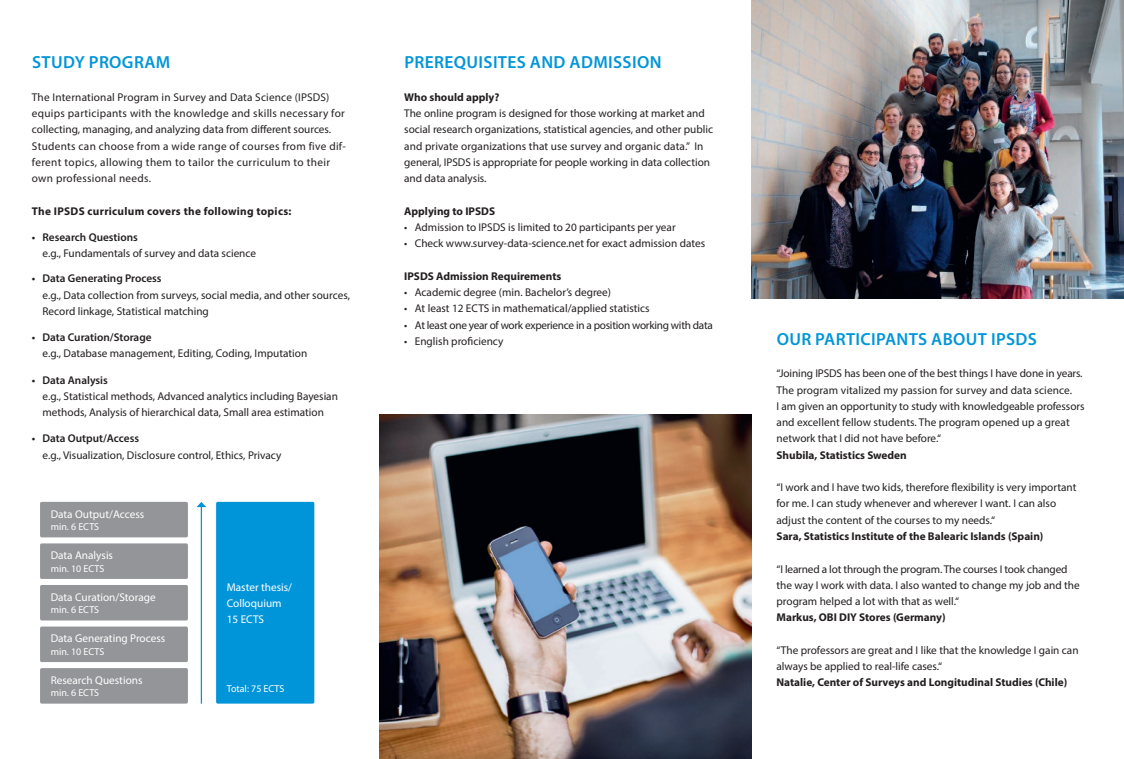
<style>
.page{position:relative;width:1124px;height:759px;background:#fff}
.page>*{position:absolute;margin:0;border:0;box-sizing:border-box;transform-origin:0 0}
.t1{font:600 17.5px "Myriad Pro";letter-spacing:.02em;color:#0095d9}
.t2{font:11.25px/16.2px "Myriad Pro";color:#231f20}
.t3{font:11.25px/16.2px "Myriad Pro";letter-spacing:.025em;color:#231f20}
.t4{font:700 11.25px "Myriad Pro";color:#231f20}
.t5{font:11.25px/16.2px "Myriad Pro";color:#fff}
.t6{font:600 11.25px "Myriad Pro";color:#231f20}
.t7{font:11.25px "Myriad Pro";letter-spacing:-.025em;color:#231f20}
.t8{font:700 11.25px "Myriad Pro";letter-spacing:.025em;color:#231f20}
.t9{font:10px "Myriad Pro";color:#fff}
</style>
<div class="page">
<img style="left:751px;top:0;width:372px;height:299px">
<img style="left:379px;top:415px;width:372px;height:343px">
<div style="left:40px;top:501px;width:148px;height:36px;background:#939598;border-radius:2px"></div>
<div style="left:216px;top:501px;width:98px;height:202px;background:#0095d9;border-radius:2px"></div>
<div style="left:40px;top:543px;width:148px;height:35px;background:#939598;border-radius:2px"></div>
<div style="left:40px;top:584px;width:148px;height:36px;background:#939598;border-radius:2px"></div>
<div style="left:40px;top:626px;width:148px;height:35px;background:#939598;border-radius:2px"></div>
<div style="left:40px;top:667px;width:148px;height:36px;background:#939598;border-radius:2px"></div>
<hr style="left:201px;top:506px;width:1px;height:197px;background:#0095d9">
<svg style="left:196px;top:502px;width:10px;height:5px"></svg>
<h1 class="t1" style="left:32px;top:51px;width:140px">STUDY PROGRAM</h1>
<h1 class="t1" style="left:404px;top:51px;width:258px">PREREQUISITES AND ADMISSION</h1>
<p class="t4" style="left:404px;top:90px;width:97px">Who should apply?</p>
<p class="t2" style="left:404px;top:105px;width:310px">The online program is designed for those working at market and social research organizations, statistical agencies, and other public and private organizations that use survey and organic data.” In general, IPSDS is appropriate for people working in data collection and data analysis.</p>
<p class="t4" style="left:404px;top:203px;width:92px">Applying to IPSDS</p>
<p class="t2" style="left:404px;top:219px;width:273px">• Admission to IPSDS is limited to 20 participants per year</p>
<p class="t2" style="left:404px;top:235px;width:302px">• Check www.survey-data-science.net for exact admission dates</p>
<p class="t4" style="left:404px;top:268px;width:159px">IPSDS Admission Requirements</p>
<p class="t2" style="left:404px;top:284px;width:208px">• Academic degree (min. Bachelor’s degree)</p>
<p class="t2" style="left:404px;top:300px;width:247px">• At least 12 ECTS in mathematical/applied statistics</p>
<p class="t7" style="left:404px;top:318px;width:310px">• At least one year of work experience in a position working with data</p>
<p class="t2" style="left:404px;top:332px;width:101px">• English proficiency</p>
<p class="t3" style="left:32px;top:89px;width:315px">The International Program in Survey and Data Science (IPSDS) equips participants with the knowledge and skills necessary for collecting, managing, and analyzing data from different sources.<br>Students can choose from a wide range of courses from five dif&shy;ferent topics, allowing them to tailor the curriculum to their own professional needs.</p>
<p class="t8" style="left:32px;top:203px;width:261px">The IPSDS curriculum covers the following topics:</p>
<p class="t6" style="left:32px;top:230px;width:107px">• Research Questions</p>
<p class="t2" style="left:43px;top:245px;width:215px">e.g., Fundamentals of survey and data science</p>
<p class="t6" style="left:32px;top:271px;width:131px">• Data Generating Process</p>
<p class="t2" style="left:43px;top:286px;width:309px">e.g., Data collection from surveys, social media, and other sources,<br>Record linkage, Statistical matching</p>
<p class="t6" style="left:32px;top:330px;width:121px">• Data Curation/Storage</p>
<p class="t2" style="left:43px;top:345px;width:266px">e.g., Database management, Editing, Coding, Imputation</p>
<p class="t6" style="left:32px;top:372px;width:77px">• Data Analysis</p>
<p class="t2" style="left:43px;top:387px;width:297px">e.g., Statistical methods, Advanced analytics including Bayesian methods, Analysis of hierarchical data, Small area estimation</p>
<p class="t6" style="left:32px;top:431px;width:109px">• Data Output/Access</p>
<p class="t2" style="left:43px;top:446px;width:240px">e.g., Visualization, Disclosure control, Ethics, Privacy</p>
<p class="t5" style="left:51px;top:505px;width:95px">Data Output/Access</p>
<p class="t9" style="left:51px;top:520px;width:50px">min. 6 ECTS</p>
<p class="t5" style="left:51px;top:547px;width:64px">Data Analysis</p>
<p class="t9" style="left:51px;top:562px;width:55px">min. 10 ECTS</p>
<p class="t5" style="left:51px;top:588px;width:106px">Data Curation/Storage</p>
<p class="t9" style="left:51px;top:603px;width:50px">min. 6 ECTS</p>
<p class="t5" style="left:51px;top:630px;width:116px">Data Generating Process</p>
<p class="t9" style="left:51px;top:645px;width:55px">min. 10 ECTS</p>
<p class="t5" style="left:51px;top:671px;width:93px">Research Questions</p>
<p class="t9" style="left:51px;top:686px;width:50px">min. 6 ECTS</p>
<p class="t5" style="left:227px;top:578px;width:67px">Master thesis/<br>Colloquium<br>15 ECTS</p>
<p class="t9" style="left:227px;top:682px;width:59px">Total: 75 ECTS</p>
<h1 class="t1" style="left:776px;top:328px;width:262px">OUR PARTICIPANTS ABOUT IPSDS</h1>
<p class="t2" style="left:776px;top:365px;width:309px">“Joining IPSDS has been one of the best things I have done in years.<br>The program vitalized my passion for survey and data science.<br>I am given an opportunity to study with knowledgeable professors and excellent fellow students. The program opened up a great network that I did not have before.“</p>
<p class="t4" style="left:776px;top:447px;width:132px">Shubila, Statistics Sweden</p>
<p class="t2" style="left:776px;top:479px;width:301px">“I work and I have two kids, therefore flexibility is very important for me. I can study whenever and wherever I want. I can also adjust the content of the courses to my needs.“</p>
<p class="t4" style="left:776px;top:528px;width:268px">Sara, Statistics Institute of the Balearic Islands (Spain)</p>
<p class="t2" style="left:776px;top:560px;width:305px">“I learned a lot through the program. The courses I took changed the way I work with data. I also wanted to change my job and the program helped a lot with that as well.“</p>
<p class="t4" style="left:776px;top:610px;width:171px">Markus, OBI DIY Stores (Germany)</p>
<p class="t2" style="left:776px;top:641px;width:303px">“The professors are great and I like that the knowledge I gain can always be applied to real-life cases.“</p>
<p class="t4" style="left:776px;top:675px;width:292px">Natalie, Center of Surveys and Longitudinal Studies (Chile)</p>
</div>
